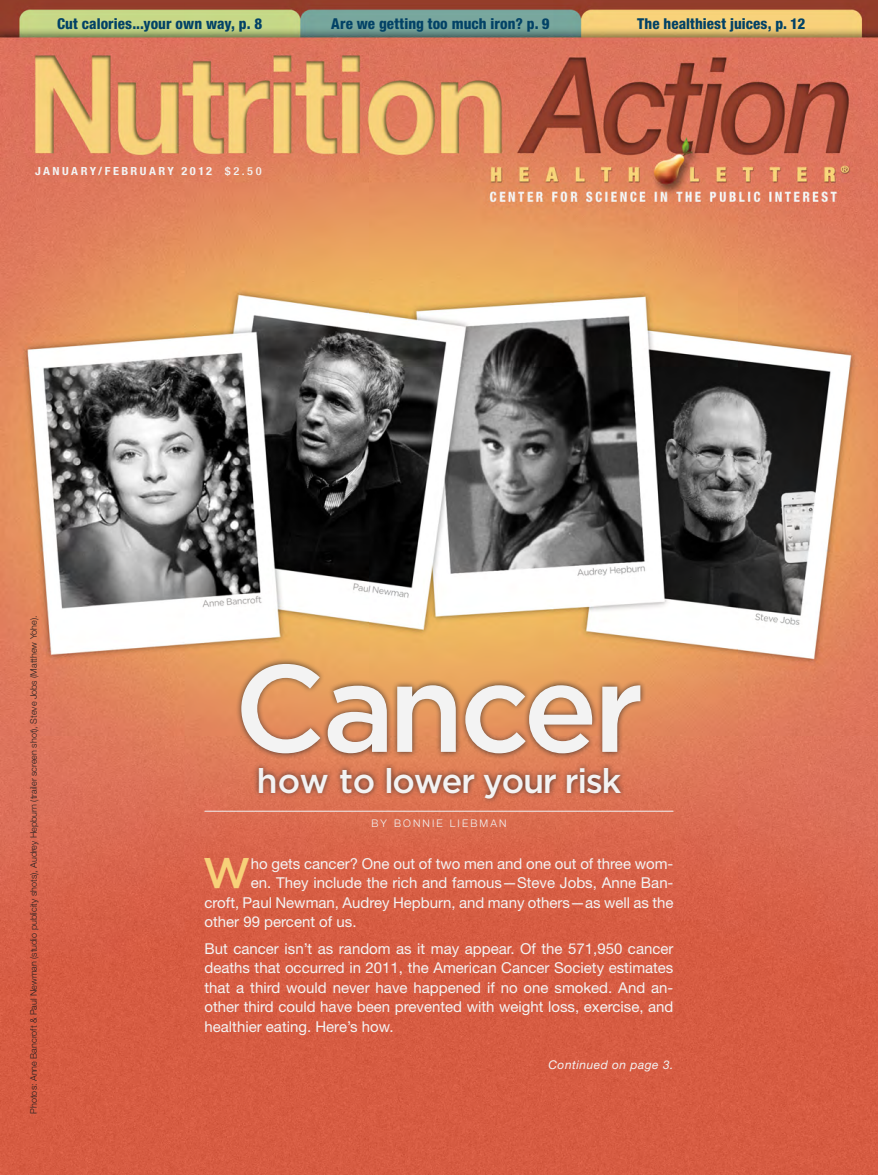
<style>
.page{position:relative;width:878px;height:1175px;background:#fff}
.page>*{position:absolute;margin:0;border:0;box-sizing:border-box;transform-origin:0 0}
.t1{font:500 123.45px "Gotham HTF";letter-spacing:-.04em;color:#f3f3f3}
.intro_1{font:500 42.9px "Gotham HTF";color:#f7d179}
.t2{font:500 34.2px "Gotham HTF";letter-spacing:-.04em;color:#f3f3f3}
.intro_2{font:15px/19.5px "Helvetica Neue LT Std";color:#f3f3f3;text-align:justify}
.intro_1-2{font:15px "Helvetica Neue LT Std";color:#f3f3f3}
.t3{font:800 condensed 15px "Helvetica Neue LT Std";letter-spacing:.005em;color:#024266}
.intro_2-2{font:italic 12px "Helvetica Neue LT Std";letter-spacing:.04em;color:#f3f3f3}
.CS-Date_and_price{font:700 condensed 11.25px "Helvetica Neue LT Std";letter-spacing:.195em;color:#f3f3f3;scale:1.1 1}
.t4{font:300 10.5px "Helvetica Neue LT Std";letter-spacing:.2em;color:#f2f3f4}
.t5{font:300 9px "Helvetica Neue LT Std";color:#231f20}
.s1{font-weight:500;font-size:10.95px}
</style>
<div class="page">
<img style="left:0;top:0;width:878px;height:1174px">
<div style="left:235px;top:657px;width:411px;height:102px;background:#231f20;opacity:.75"></div>
<div style="left:253px;top:761px;width:373px;height:43px;background:#231f20;opacity:.75"></div>
<hr style="left:204px;top:811px;width:469px;height:1px;background:#f1f2f4">
<p class="t3" style="left:57px;top:15px;width:207px">Cut calories...your own way, p. 8</p>
<p class="t3" style="left:331px;top:15px;width:220px">Are we getting too much iron? p. 9</p>
<p class="t3" style="left:637px;top:15px;width:169px">The healthiest juices, p. 12</p>
<p class="CS-Date_and_price" style="left:35px;top:164px;width:208px">JANUARY/FEBRUARY 2012 <span class="s1">$2.50</span></p>
<p class="t5" style="left:28px;top:1113px;width:499px;rotate:-90deg">Photos: Anne Bancroft &amp; Paul Newman (studio publicity shots), Audrey Hepburn (trailer screen shot), Steve Jobs (Matthew Yohe).</p>
<p class="t1" style="left:234px;top:638px;width:411px">Cancer</p>
<p class="t2" style="left:256px;top:761px;width:366px">how to lower your risk</p>
<p class="t4" style="left:371px;top:816px;width:136px">BY BONNIE LIEBMAN</p>
<p class="intro_1" style="left:203px;top:849px;width:49px">W</p>
<p class="intro_1-2" style="left:251px;top:854px;width:424px">ho gets cancer? One out of two men and one out of three wom-</p>
<p class="intro_1-2" style="left:251px;top:874px;width:424px">en. They include the rich and famous—Steve Jobs, Anne Ban-</p>
<p class="intro_1-2" style="left:204px;top:893px;width:470px">croft, Paul Newman, Audrey Hepburn, and many others—as well as the</p>
<p class="intro_1-2" style="left:204px;top:913px;width:153px">other 99 percent of us.</p>
<p class="intro_2" style="left:204px;top:938px;width:470px">But cancer isn’t as random as it may appear. Of the 571,950 cancer deaths that occurred in 2011, the American Cancer Society estimates that a third would never have happened if no one smoked. And an&shy;other third could have been prevented with weight loss, exercise, and healthier eating. Here’s how.</p>
<p class="intro_2-2" style="left:548px;top:1057px;width:126px">Continued on page 3.</p>
</div>
